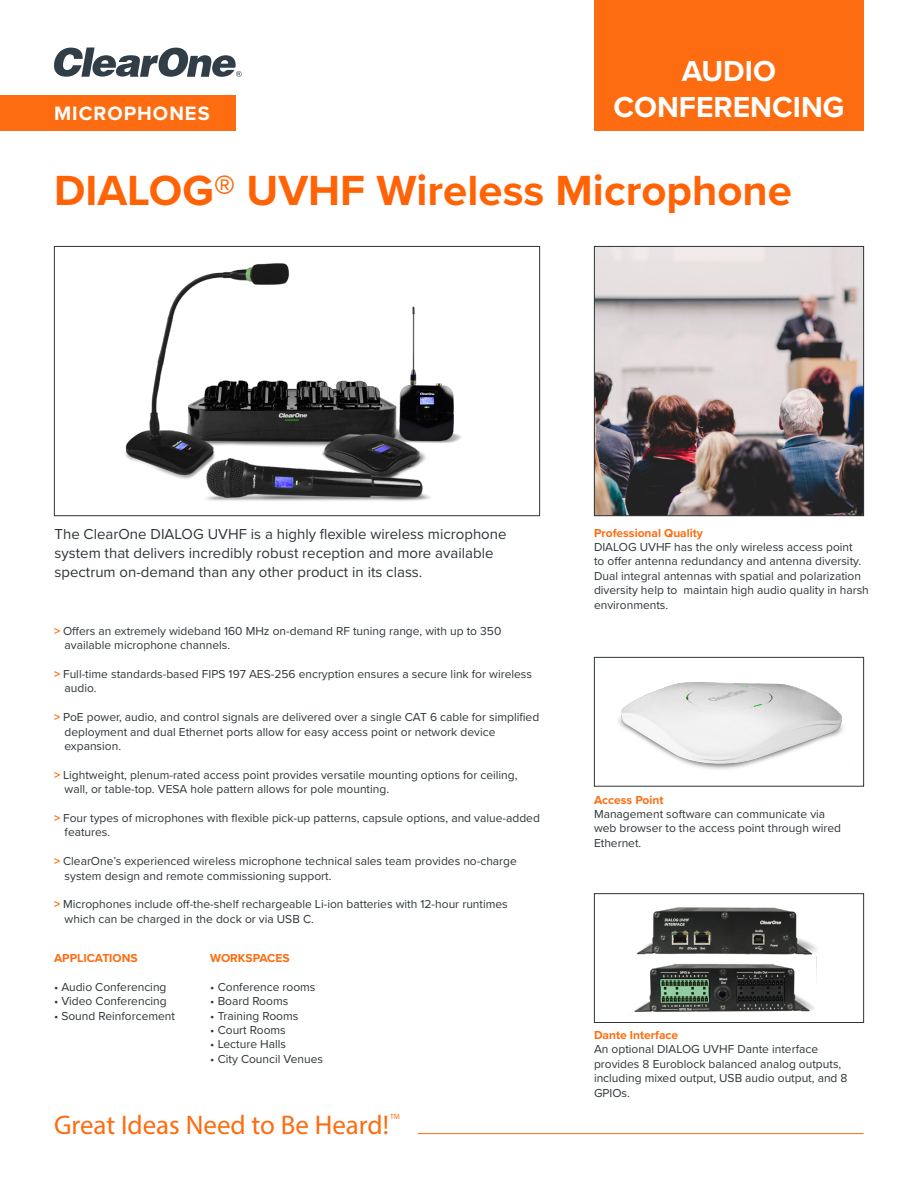
<style>
.page{position:relative;width:918px;height:1188px;background:#fff}
.page>*{position:absolute;margin:0;border:0;box-sizing:border-box;transform-origin:0 0}
.t1{font:700 43.65px "Proxima Nova";color:#ff6306}
.t2{font:700 30px/36px "Proxima Nova";color:#fff;text-align:center}
.t3{font:27px "Myriad Pro";color:#fd6c10}
.t4{font:700 20.1px "Proxima Nova";letter-spacing:.05em;color:#fff}
.t5{font:15px/18.9px "Proxima Nova";color:#2e3538}
.t6{font:12px/14.4px "Proxima Nova";color:#2e3538}
.t7{font:700 12px "Proxima Nova";color:#fd6c10}
.t8{font:7.5px "Myriad Pro";color:#fd6c10}
.s1{font-weight:700;color:#fd6c10}
</style>
<div class="page">
<hr style="left:418px;top:1133px;width:446px;height:1px;background:#fd6c10">
<div style="left:0;top:95px;width:235px;height:35px;background:#fd6c10"></div>
<svg style="left:54px;top:48px;width:188px;height:29px"></svg>
<div style="left:594px;top:0;width:270px;height:130px;background:#fd6c10"></div>
<img style="left:596px;top:248px;width:266px;height:266px">
<div style="left:594px;top:246px;width:270px;height:270px;border:1px solid #2e3538"></div>
<img style="left:618px;top:682px;width:225px;height:87px">
<div style="left:594px;top:657px;width:270px;height:130px;border:1px solid #2e3538"></div>
<img style="left:125px;top:263px;width:336px;height:238px">
<div style="left:54px;top:246px;width:486px;height:270px;border:1px solid #2e3538"></div>
<img style="left:640px;top:907px;width:177px;height:64px">
<img style="left:634px;top:951px;width:182px;height:61px">
<div style="left:594px;top:893px;width:270px;height:130px;border:1px solid #2e3538"></div>
<p class="t4" style="left:54px;top:99px;width:157px">MICROPHONES</p>
<p class="t2" style="left:614px;top:52px;width:232px">AUDIO<br>CONFERENCING</p>
<p class="t1" style="left:54px;top:158px;width:740px">DIALOG® UVHF Wireless Microphone</p>
<p class="t5" style="left:55px;top:524px;width:454px">The ClearOne DIALOG UVHF is a highly flexible wireless microphone system that delivers incredibly robust reception and more available spectrum on-demand than any other product in its class.</p>
<p class="t6" style="left:65px;top:623px;width:438px;text-indent:-11px"><span class="s1">&gt;</span> Offers an extremely wideband 160 MHz on-demand RF tuning range, with up to 350 available microphone channels.</p>
<p class="t6" style="left:65px;top:666px;width:469px;text-indent:-11px"><span class="s1">&gt;</span> Full-time standards-based FIPS 197 AES-256 encryption ensures a secure link for wireless audio.</p>
<p class="t6" style="left:65px;top:709px;width:476px;text-indent:-11px"><span class="s1">&gt;</span> PoE power, audio, and control signals are delivered over a single CAT 6 cable for simplified deployment and dual Ethernet ports allow for easy access point or network device expansion.</p>
<p class="t6" style="left:65px;top:767px;width:454px;text-indent:-11px"><span class="s1">&gt;</span> Lightweight, plenum-rated access point provides versatile mounting options for ceiling, wall, or table-top. VESA hole pattern allows for pole mounting.</p>
<p class="t6" style="left:65px;top:810px;width:477px;text-indent:-11px"><span class="s1">&gt;</span> Four types of microphones with flexible pick-up patterns, capsule options, and value-added features.</p>
<p class="t6" style="left:65px;top:853px;width:454px;text-indent:-11px"><span class="s1">&gt;</span> ClearOne’s experienced wireless microphone technical sales team provides no-charge system design and remote commissioning support.</p>
<p class="t6" style="left:65px;top:897px;width:445px;text-indent:-11px"><span class="s1">&gt;</span> Microphones include off-the-shelf rechargeable Li-ion batteries with 12-hour runtimes which can be charged in the dock or via USB C.</p>
<p class="t7" style="left:54px;top:949px;width:85px">APPLICATIONS</p>
<p class="t6" style="left:54px;top:979px;width:114px">• Audio Conferencing</p>
<p class="t6" style="left:54px;top:994px;width:114px">• Video Conferencing</p>
<p class="t6" style="left:54px;top:1008px;width:123px">• Sound Reinforcement</p>
<p class="t7" style="left:210px;top:949px;width:81px">WORKSPACES</p>
<p class="t6" style="left:210px;top:979px;width:107px">• Conference rooms</p>
<p class="t6" style="left:210px;top:994px;width:80px">• Board Rooms</p>
<p class="t6" style="left:210px;top:1008px;width:90px">• Training Rooms</p>
<p class="t6" style="left:210px;top:1022px;width:77px">• Court Rooms</p>
<p class="t6" style="left:210px;top:1037px;width:77px">• Lecture Halls</p>
<p class="t6" style="left:210px;top:1051px;width:114px">• City Council Venues</p>
<p class="t3" style="left:54px;top:1108px;width:336px">Great Ideas Need to Be Heard!</p>
<p class="t8" style="left:390px;top:1112px;width:11px">TM</p>
<p class="t7" style="left:594px;top:524px;width:111px">Professional Quality</p>
<p class="t6" style="left:594px;top:539px;width:276px">DIALOG UVHF has the only wireless access point<br>to offer antenna redundancy and antenna diversity.<br>Dual integral antennas with spatial and polarization diversity help to maintain high audio quality in harsh environments.</p>
<p class="t7" style="left:594px;top:791px;width:71px">Access Point</p>
<p class="t6" style="left:594px;top:806px;width:249px">Management software can communicate via web browser to the access point through wired<br>Ethernet.</p>
<p class="t7" style="left:594px;top:1026px;width:86px">Dante Interface</p>
<p class="t6" style="left:594px;top:1042px;width:255px">An optional DIALOG UVHF Dante interface provides 8 Euroblock balanced analog outputs, including mixed output, USB audio output, and 8<br>GPIOs.</p>
</div>
